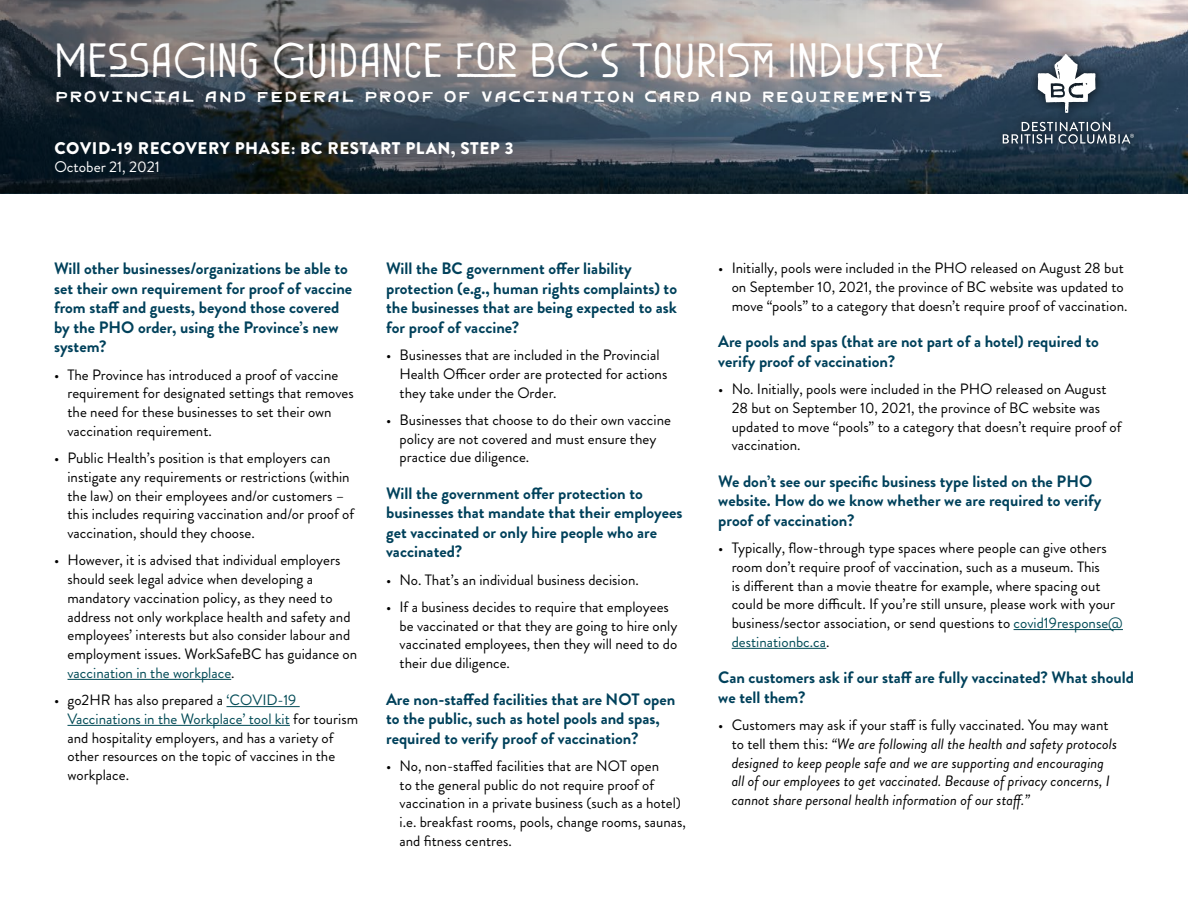
<style>
.page{position:relative;width:1188px;height:918px;background:#fff}
.page>*{position:absolute;margin:0;border:0;box-sizing:border-box;transform-origin:0 0}
.t1{font:36px "Great Forestv 2 Pro";color:#fff}
.t2{font:23.7px "Great Forest Small Caps";color:#fff}
.t3{font:900 16.8px "Brandon Grotesque";letter-spacing:.035em;color:#fff}
.t4{font:700 16.5px/19.5px "Brandon Grotesque";color:#00415b}
.t5{font:15.3px "Brandon Grotesque";color:#fff}
.t6{font:15px/18.8px "Brandon Grotesque";color:#000}
.t7{font:italic 15px/18.8px "Brandon Grotesque";color:#000}
.s1{color:#004a55}
.s2{font-style:normal}
</style>
<div class="page">
<svg style="left:0;top:0;width:1188px;height:193px;background:#585f66"></svg>
<div style="left:993px;top:45px;width:150px;height:108px;background:#000;opacity:.75"></div>
<svg style="left:1038px;top:54px;width:57px;height:59px"></svg>
<svg style="left:1003px;top:122px;width:131px;height:22px;background:#536271"></svg>
<hr style="left:68px;top:679px;width:163px;height:1px;background:#004a55">
<hr style="left:226px;top:706px;width:74px;height:1px;background:#004a55">
<hr style="left:68px;top:725px;width:222px;height:1px;background:#004a55">
<hr style="left:1014px;top:629px;width:109px;height:1px;background:#004a55">
<hr style="left:732px;top:648px;width:94px;height:1px;background:#004a55">
<h1 class="t1" style="left:54px;top:33px;width:891px">MES_SAGING GUIDANCE F_O_R BC'S TOURIS≠M INDUSTR_Y</h1>
<h2 class="t2" style="left:54px;top:87px;width:880px">Provincial and Federal Proof of Vaccination Card and Requirements</h2>
<p class="t3" style="left:54px;top:136px;width:461px">COVID-19 RECOVERY PHASE: BC RESTART PLAN, STEP 3</p>
<p class="t5" style="left:54px;top:156px;width:107px">October 21, 2021</p>
<p class="t4" style="left:54px;top:259px;width:300px">Will other businesses/organizations be able to set their own requirement for proof of vaccine from staff and guests, beyond those covered by the PHO order, using the Province’s new system?</p>
<p class="t6" style="left:68px;top:365px;width:288px;text-indent:-14px">• The Province has introduced a proof of vaccine requirement for designated settings that removes the need for these businesses to set their own vaccination requirement.</p>
<p class="t6" style="left:68px;top:449px;width:288px;text-indent:-14px">• Public Health’s position is that employers can instigate any requirements or restrictions (within the law) on their employees and/or customers – this includes requiring vaccination and/or proof of vaccination, should they choose.</p>
<p class="t6" style="left:68px;top:551px;width:291px;text-indent:-14px">• However, it is advised that individual employers should seek legal advice when developing a mandatory vaccination policy, as they need to address not only workplace health and safety and employees’ interests but also consider labour and employment issues. WorkSafeBC has guidance on <span class="s1">vaccination in the workplace</span>.</p>
<p class="t6" style="left:68px;top:691px;width:292px;text-indent:-14px">• go2HR has also prepared a <span class="s1">‘COVID-19<br>Vaccinations in the Workplace’ tool kit</span> for tourism and hospitality employers, and has a variety of other resources on the topic of vaccines in the workplace.</p>
<p class="t4" style="left:386px;top:259px;width:292px">Will the BC government offer liability protection (e.g., human rights complaints) to the businesses that are being expected to ask for proof of vaccine?</p>
<p class="t6" style="left:400px;top:346px;width:269px;text-indent:-14px">• Businesses that are included in the Provincial<br>Health Officer order are protected for actions they take under the Order.</p>
<p class="t6" style="left:400px;top:411px;width:273px;text-indent:-14px">• Businesses that choose to do their own vaccine policy are not covered and must ensure they practice due diligence.</p>
<p class="t4" style="left:386px;top:484px;width:298px">Will the government offer protection to businesses that mandate that their employees get vaccinated or only hire people who are vaccinated?</p>
<p class="t6" style="left:386px;top:570px;width:254px">• No. That’s an individual business decision.</p>
<p class="t6" style="left:400px;top:598px;width:279px;text-indent:-14px">• If a business decides to require that employees be vaccinated or that they are going to hire only vaccinated employees, then they will need to do their due diligence.</p>
<p class="t4" style="left:386px;top:689px;width:291px">Are non-staffed facilities that are NOT open to the public, such as hotel pools and spas, required to verify proof of vaccination?</p>
<p class="t6" style="left:400px;top:757px;width:288px;text-indent:-14px">• No, non-staffed facilities that are NOT open<br>to the general public do not require proof of vaccination in a private business (such as a hotel) i.e. breakfast rooms, pools, change rooms, saunas, and fitness centres.</p>
<p class="t6" style="left:732px;top:259px;width:397px;text-indent:-14px">• Initially, pools were included in the PHO released on August 28 but on September 10, 2021, the province of BC website was updated to move “pools” to a category that doesn’t require proof of vaccination.</p>
<p class="t4" style="left:718px;top:332px;width:382px">Are pools and spas (that are not part of a hotel) required to verify proof of vaccination?</p>
<p class="t6" style="left:732px;top:380px;width:391px;text-indent:-14px">• No. Initially, pools were included in the PHO released on August 28 but on September 10, 2021, the province of BC website was updated to move “pools” to a category that doesn’t require proof of vaccination.</p>
<p class="t4" style="left:718px;top:472px;width:385px">We don’t see our specific business type listed on the PHO website. How do we know whether we are required to verify proof of vaccination?</p>
<p class="t6" style="left:732px;top:539px;width:393px;text-indent:-14px">• Typically, flow-through type spaces where people can give others room don’t require proof of vaccination, such as a museum. This<br>is different than a movie theatre for example, where spacing out could be more difficult. If you’re still unsure, please work with your business/sector association, or send questions to <span class="s1">covid19response@ destinationbc.ca</span>.</p>
<p class="t4" style="left:718px;top:668px;width:417px">Can customers ask if our staff are fully vaccinated? What should we tell them?</p>
<p class="t7" style="left:732px;top:716px;width:387px;text-indent:-14px"><span class="s2">• Customers may ask if your staff is fully vaccinated. You may want to tell them this:</span> “We are following all the health and safety protocols designed to keep people safe and we are supporting and encouraging all of our employees to get vaccinated. Because of privacy concerns, I cannot share personal health information of our staff.”</p>
</div>
